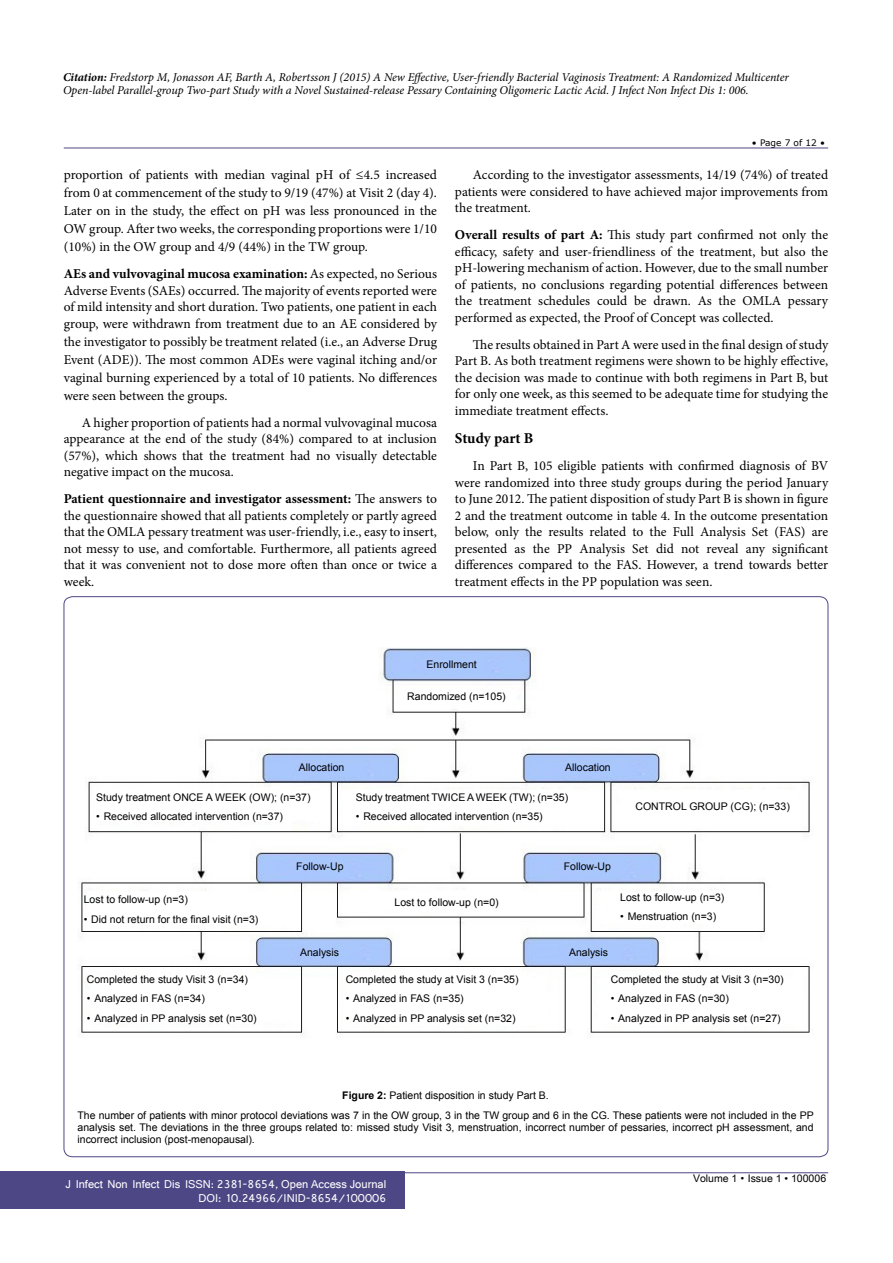
<style>
.page{position:relative;width:893px;height:1263px;background:#fff}
.page>*{position:absolute;margin:0;border:0;box-sizing:border-box;transform-origin:0 0}
.t1{font:700 15px "Minion Pro";color:#000}
.t2{font:13.5px/16.5px "Minion Pro";color:#000;text-align:justify}
.t3{font:italic 12px/13.5px "Minion Pro";letter-spacing:-.005em;color:#000}
.t4{font:12px/14.2px "Shruti";color:#fff;text-align:right}
.t5{font:10.5px/19.5px "Arial";color:#000;text-align:center}
.t6{font:10.5px "Arial Unicode MS";color:#000}
.t7{font:9px "MS Reference Sans Serif";color:#000}
.s1{font-weight:700}
.s2{font-style:italic}
.s3{font-family:"Batang"}
</style>
<div class="page">
<hr style="left:64px;top:148px;width:764px;height:1px;background:#4d4785">
<hr style="left:64px;top:1172px;width:764px;height:1px;background:#4d4785">
<div style="left:0;top:1171px;width:404px;height:38px;background:#4d4785"></div>
<img style="left:79px;top:648px;width:731px;height:387px">
<p class="t3" style="left:63px;top:70px;width:727px"><span class="s1">Citation:</span> Fredstorp M, Jonasson AF, Barth A, Robertsson J (2015) A New Effective, User-friendly Bacterial Vaginosis Treatment: A Randomized Multicenter<br>Open-label Parallel-group Two-part Study with a Novel Sustained-release Pessary Containing Oligomeric Lactic Acid. J Infect Non Infect Dis 1: 006.</p>
<p class="t2" style="left:64px;top:166px;width:375px;line-height:18px">proportion of patients with median vaginal pH of ≤4.5 increased from 0 at commencement of the study to 9/19 (47%) at Visit 2 (day 4).<br>Later on in the study, the effect on pH was less pronounced in the OW group. After two weeks, the corresponding proportions were 1/10 (10%) in the OW group and 4/9 (44%) in the TW group.</p>
<p class="t2" style="left:64px;top:266px;width:375px"><span class="s1">AEs and vulvovaginal mucosa examination:</span> As expected, no Serious Adverse Events (SAEs) occurred. The majority of events reported were of mild intensity and short duration. Two patients, one patient in each group, were withdrawn from treatment due to an AE considered by</p>
<p class="t2" style="left:64px;top:333px;width:375px;line-height:18px">the investigator to possibly be treatment related (i.e., an Adverse Drug Event (ADE)). The most common ADEs were vaginal itching and/or vaginal burning experienced by a total of 10 patients. No differences were seen between the groups.</p>
<p class="t2" style="left:64px;top:414px;width:375px;text-indent:18px">A higher proportion of patients had a normal vulvovaginal mucosa appearance at the end of the study (84%) compared to at inclusion (57%), which shows that the treatment had no visually detectable negative impact on the mucosa.</p>
<p class="t2" style="left:64px;top:491px;width:375px"><span class="s1">Patient questionnaire and investigator assessment:</span> The answers to the questionnaire showed that all patients completely or partly agreed that the OMLA pessary treatment was user-friendly, i.e., easy to insert, not messy to use, and comfortable. Furthermore, all patients agreed that it was convenient not to dose more often than once or twice a week.</p>
<p class="t7" style="left:752px;top:137px;width:75px">• Page 7 of 12 •</p>
<p class="t2" style="left:455px;top:167px;width:375px;text-indent:18px">According to the investigator assessments, 14/19 (74%) of treated patients were considered to have achieved major improvements from the treatment.</p>
<p class="t2" style="left:455px;top:227px;width:375px"><span class="s1">Overall results of part A:</span> This study part confirmed not only the efficacy, safety and user-friendliness of the treatment, but also the pH-lowering mechanism of action. However, due to the small number of patients, no conclusions regarding potential differences between the treatment schedules could be drawn. As the OMLA pessary performed as expected, the Proof of Concept was collected.</p>
<p class="t2" style="left:455px;top:336px;width:375px;text-indent:18px">The results obtained in Part A were used in the final design of study Part B. As both treatment regimens were shown to be highly effective, the decision was made to continue with both regimens in Part B, but for only one week, as this seemed to be adequate time for studying the immediate treatment effects.</p>
<p class="t1" style="left:455px;top:428px;width:80px">Study part B</p>
<p class="t2" style="left:455px;top:458px;width:375px;text-indent:18px">In Part B, 105 eligible patients with confirmed diagnosis of BV were randomized into three study groups during the period January to June 2012. The patient disposition of study Part B is shown in figure 2 and the treatment outcome in table 4<span class="s2">.</span> In the outcome presentation below, only the results related to the Full Analysis Set (FAS) are presented as the PP Analysis Set did not reveal any significant differences compared to the FAS. However, a trend towards better treatment effects in the PP population was seen.</p>
<p class="t5" style="left:427px;top:655px;width:52px">Enrollment</p>
<p class="t5" style="left:407px;top:686px;width:100px">Randomized (n=105)</p>
<p class="t5" style="left:299px;top:758px;width:47px">Allocation</p>
<p class="t5" style="left:565px;top:758px;width:47px">Allocation</p>
<p class="t5" style="left:96px;top:787px;width:216px">Study treatment ONCE A WEEK (OW); (n=37)</p>
<p class="t5" style="left:96px;top:807px;width:188px">• Received allocated intervention (n=37)</p>
<p class="t5" style="left:356px;top:787px;width:214px">Study treatment TWICE A WEEK (TW); (n=35)</p>
<p class="t5" style="left:356px;top:807px;width:188px">• Received allocated intervention (n=35)</p>
<p class="t5" style="left:635px;top:796px;width:156px">CONTROL GROUP (CG); (n=33)</p>
<p class="t5" style="left:84px;top:890px;width:106px">Lost to follow-up (n=3)</p>
<p class="t5" style="left:84px;top:909px;width:176px">• Did not return for the final visit (n=3)</p>
<p class="t5" style="left:296px;top:856px;width:49px">Follow-Up</p>
<p class="t5" style="left:564px;top:856px;width:49px">Follow-Up</p>
<p class="t5" style="left:394px;top:893px;width:106px">Lost to follow-up (n=0)</p>
<p class="t5" style="left:620px;top:887px;width:106px">Lost to follow-up (n=3)</p>
<p class="t5" style="left:620px;top:907px;width:97px">• Menstruation (n=3)</p>
<p class="t5" style="left:300px;top:942px;width:41px">Analysis</p>
<p class="t5" style="left:569px;top:942px;width:41px">Analysis</p>
<p class="t5" style="left:87px;top:970px;width:163px">Completed the study Visit 3 (n=34)</p>
<p class="t5" style="left:87px;top:989px;width:120px">• Analyzed in FAS (n=34)</p>
<p class="t5" style="left:87px;top:1009px;width:171px">• Analyzed in PP analysis set (n=30)</p>
<p class="t5" style="left:346px;top:970px;width:174px">Completed the study at Visit 3 (n=35)</p>
<p class="t5" style="left:346px;top:989px;width:120px">• Analyzed in FAS (n=35)</p>
<p class="t5" style="left:346px;top:1009px;width:171px">• Analyzed in PP analysis set (n=32)</p>
<p class="t5" style="left:611px;top:970px;width:174px">Completed the study at Visit 3 (n=30)</p>
<p class="t5" style="left:611px;top:989px;width:120px">• Analyzed in FAS (n=30)</p>
<p class="t5" style="left:611px;top:1009px;width:171px">• Analyzed in PP analysis set (n=27)</p>
<p class="t5" style="left:77px;top:1086px;width:738px"><span class="s1">Figure 2:</span> Patient disposition in study Part B.<br>The number of patients with minor protocol deviations was 7 in the OW group, 3 in the TW group and 6 in the CG. These patients were not included in the PP</p>
<p class="t5" style="left:77px;top:1121px;width:738px;line-height:12px;text-align:left">analysis set. The deviations in the three groups related to: missed study Visit 3, menstruation, incorrect number of pessaries, incorrect pH assessment, and incorrect inclusion (post-menopausal).</p>
<p class="t4" style="left:65px;top:1176px;width:322px">J Infect Non Infect Dis ISSN: 2381-8654, Open Access Journal<br>DOI: 10.24966/INID-8654/100006</p>
<p class="t6" style="left:693px;top:1170px;width:135px">Volume 1 <span class="s3">•</span> Issue 1 • 100006</p>
</div>
